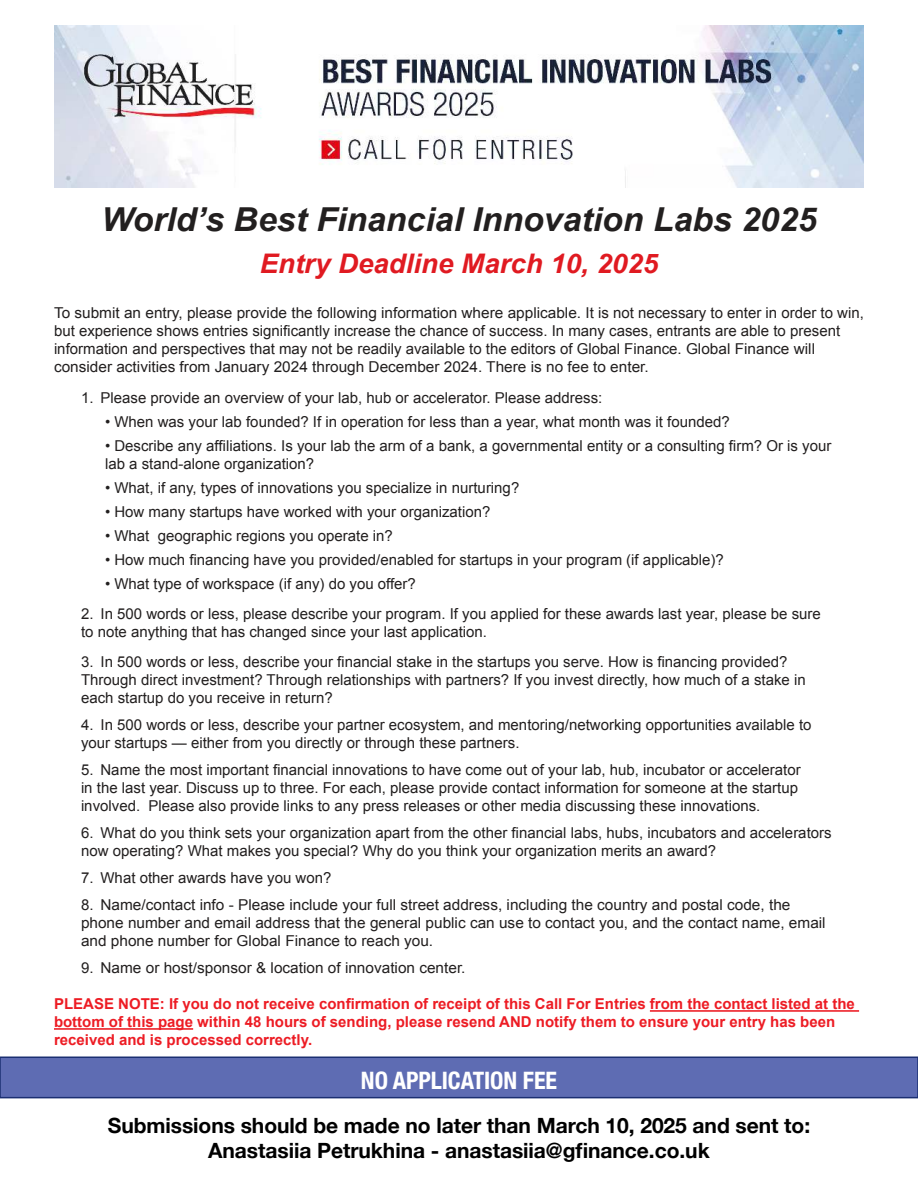
<style>
.page{position:relative;width:918px;height:1188px;background:#fff}
.page>*{position:absolute;margin:0;border:0;box-sizing:border-box;transform-origin:0 0}
.t1{font:italic 700 33px "Arial";color:#221f1f}
.t2{font:italic 700 27px "Arial";color:#e01a21}
.t3{font:700 condensed 24px "Helvetica Neue";letter-spacing:-.005em;color:#fff}
.t4{font:700 21px/25.2px "Helvetica Neue";letter-spacing:-.005em;color:#000;text-align:center}
.t5{font:15px/18px "Arial";color:#221f1f}
.t6{font:700 15px/18px "Arial";color:#ed1c24}
</style>
<div class="page">
<img style="left:54px;top:26px;width:810px;height:162px">
<div style="left:0;top:1057px;width:918px;height:41px;background:#5e6cb3"></div>
<div style="left:0;top:1057px;width:918px;height:41px;border:2px solid #1b2f72"></div>
<hr style="left:650px;top:1010px;width:209px;height:2px;background:#ed1c24">
<hr style="left:54px;top:1028px;width:139px;height:2px;background:#ed1c24">
<h1 class="t1" style="left:101px;top:208px;width:717px">World’s Best Financial Innovation Labs 2025</h1>
<h2 class="t2" style="left:260px;top:253px;width:400px">Entry Deadline March 10, 2025</h2>
<p class="t5" style="left:54px;top:304px;width:811px">To submit an entry, please provide the following information where applicable. It is not necessary to enter in order to win, but experience shows entries significantly increase the chance of success. In many cases, entrants are able to present information and perspectives that may not be readily available to the editors of Global Finance. Global Finance will consider activities from January 2024 through December 2024. There is no fee to enter.</p>
<p class="t5" style="left:81px;top:389px;width:523px">1. Please provide an overview of your lab, hub or accelerator. Please address:</p>
<p class="t5" style="left:105px;top:413px;width:626px">• When was your lab founded? If in operation for less than a year, what month was it founded?</p>
<p class="t5" style="left:105px;top:437px;width:728px">• Describe any affiliations. Is your lab the arm of a bank, a governmental entity or a consulting firm? Or is your lab a stand-alone organization?</p>
<p class="t5" style="left:105px;top:479px;width:416px">• What, if any, types of innovations you specialize in nurturing?</p>
<p class="t5" style="left:105px;top:503px;width:387px">• How many startups have worked with your organization?</p>
<p class="t5" style="left:105px;top:527px;width:289px">• What geographic regions you operate in?</p>
<p class="t5" style="left:105px;top:551px;width:620px">• How much financing have you provided/enabled for startups in your program (if applicable)?</p>
<p class="t5" style="left:105px;top:575px;width:312px">• What type of workspace (if any) do you offer?</p>
<p class="t5" style="left:81px;top:605px;width:741px">2. In 500 words or less, please describe your program. If you applied for these awards last year, please be sure to note anything that has changed since your last application.</p>
<p class="t5" style="left:81px;top:653px;width:726px">3. In 500 words or less, describe your financial stake in the startups you serve. How is financing provided?<br>Through direct investment? Through relationships with partners? If you invest directly, how much of a stake in each startup do you receive in return?</p>
<p class="t5" style="left:81px;top:716px;width:732px">4. In 500 words or less, describe your partner ecosystem, and mentoring/networking opportunities available to your startups — either from you directly or through these partners.</p>
<p class="t5" style="left:81px;top:761px;width:721px">5. Name the most important financial innovations to have come out of your lab, hub, incubator or accelerator in the last year. Discuss up to three. For each, please provide contact information for someone at the startup involved. Please also provide links to any press releases or other media discussing these innovations.</p>
<p class="t5" style="left:81px;top:824px;width:752px">6. What do you think sets your organization apart from the other financial labs, hubs, incubators and accelerators now operating? What makes you special? Why do you think your organization merits an award?</p>
<p class="t5" style="left:81px;top:869px;width:252px">7. What other awards have you won?</p>
<p class="t5" style="left:81px;top:897px;width:746px">8. Name/contact info - Please include your full street address, including the country and postal code, the phone number and email address that the general public can use to contact you, and the contact name, email and phone number for Global Finance to reach you.</p>
<p class="t5" style="left:81px;top:960px;width:386px">9. Name or host/sponsor &amp; location of innovation center.</p>
<p class="t6" style="left:54px;top:996px;width:802px">PLEASE NOTE: If you do not receive confirmation of receipt of this Call For Entries from the contact listed at the bottom of this page within 48 hours of sending, please resend AND notify them to ensure your entry has been received and is processed correctly.</p>
<h3 class="t3" style="left:361px;top:1067px;width:198px">NO APPLICATION FEE</h3>
<h3 class="t4" style="left:108px;top:1115px;width:704px">Submissions should be made no later than March 10, 2025 and sent to:<br>Anastasiia Petrukhina - anastasiia@gfinance.co.uk</h3>
</div>
